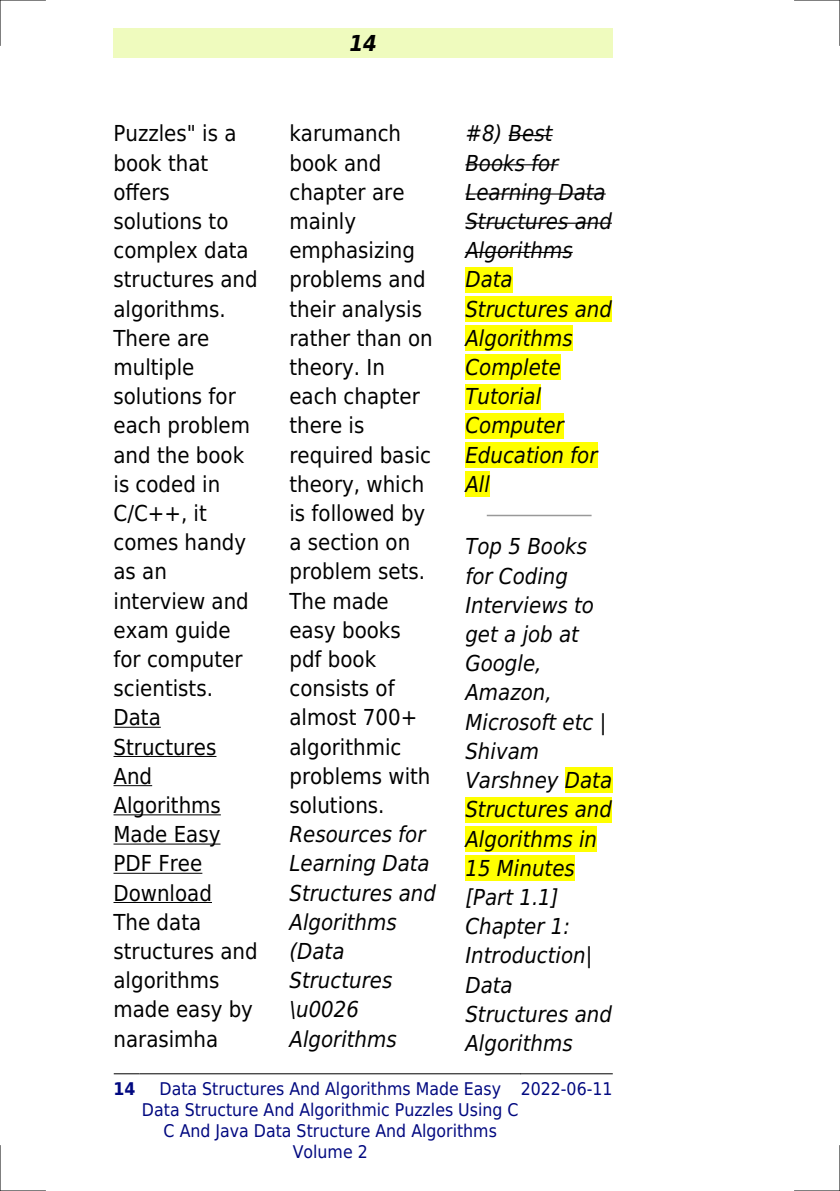
<style>
.page{position:relative;width:840px;height:1191px;background:#fff}
.page>*{position:absolute;margin:0;border:0;box-sizing:border-box;transform-origin:0 0}
.t1{font:22px/29.2px "DejaVu Sans Condensed";color:#000}
.t2{font:italic 22px/29.2px "DejaVu Sans Condensed";color:#000}
.t3{font:italic 700 22px "DejaVu Sans Condensed";color:#000}
.t4{font:17.6px/21px "DejaVu Sans Condensed";color:#000880;text-align:center}
.t5{font:700 17.6px "DejaVu Sans Condensed";color:#000880}
</style>
<div class="page">
<div style="left:113px;top:28px;width:499px;height:30px;background:#effbbe"></div>
<svg style="left:114px;top:1073px;width:25px;height:1px"></svg>
<hr style="left:140px;top:1073px;width:380px;height:1px;background:#000">
<hr style="left:520px;top:1073px;width:92px;height:1px;background:#000">
<hr style="left:113px;top:727px;width:48px;height:1px;background:#000">
<hr style="left:113px;top:756px;width:103px;height:1px;background:#000">
<hr style="left:113px;top:785px;width:39px;height:1px;background:#000">
<hr style="left:113px;top:814px;width:108px;height:1px;background:#000">
<hr style="left:113px;top:843px;width:107px;height:1px;background:#000">
<hr style="left:113px;top:872px;width:89px;height:1px;background:#000">
<hr style="left:113px;top:902px;width:99px;height:1px;background:#000">
<hr style="left:508px;top:135px;width:44px;height:1px;background:#000">
<hr style="left:465px;top:164px;width:93px;height:1px;background:#000">
<hr style="left:465px;top:193px;width:140px;height:2px;background:#000">
<hr style="left:465px;top:223px;width:146px;height:1px;background:#000">
<hr style="left:465px;top:252px;width:107px;height:1px;background:#000">
<div style="left:465px;top:267px;width:47px;height:25px;background:#ff0"></div>
<div style="left:465px;top:296px;width:146px;height:26px;background:#ff0"></div>
<div style="left:465px;top:325px;width:107px;height:26px;background:#ff0"></div>
<div style="left:465px;top:354px;width:95px;height:26px;background:#ff0"></div>
<div style="left:465px;top:384px;width:76px;height:25px;background:#ff0"></div>
<div style="left:465px;top:413px;width:98px;height:25px;background:#ff0"></div>
<div style="left:465px;top:442px;width:132px;height:26px;background:#ff0"></div>
<div style="left:465px;top:471px;width:24px;height:26px;background:#ff0"></div>
<hr style="left:487px;top:515px;width:103px;height:1px;background:#999">
<div style="left:564px;top:767px;width:48px;height:26px;background:#ff0"></div>
<div style="left:465px;top:797px;width:146px;height:25px;background:#ff0"></div>
<div style="left:465px;top:826px;width:131px;height:25px;background:#ff0"></div>
<div style="left:465px;top:855px;width:109px;height:26px;background:#ff0"></div>
<hr style="left:0;top:0;width:45px;height:1px;background:#000">
<hr style="left:794px;top:0;width:45px;height:1px;background:#000">
<hr style="left:0;top:1190px;width:45px;height:1px;background:#000">
<hr style="left:794px;top:1190px;width:45px;height:1px;background:#000">
<hr style="left:0;top:0;width:1px;height:45px;background:#000">
<hr style="left:0;top:1145px;width:1px;height:46px;background:#000">
<hr style="left:839px;top:0;width:1px;height:45px;background:#000">
<hr style="left:839px;top:1145px;width:1px;height:46px;background:#000">
<p class="t3" style="left:349px;top:30px;width:29px">14</p>
<p class="t1" style="left:113px;top:119px;width:146px">Puzzles" is a book that offers solutions to complex data structures and algorithms.<br>There are multiple solutions for each problem and the book is coded in<br>C/C++, it comes handy as an interview and exam guide for computer scientists.<br>Data<br>Structures<br>And<br>Algorithms<br>Made Easy<br>PDF Free<br>Download<br>The data structures and algorithms made easy by narasimha</p>
<p class="t1" style="left:289px;top:119px;width:145px">karumanch book and chapter are mainly emphasizing problems and their analysis rather than on theory. In each chapter there is required basic theory, which is followed by a section on problem sets.<br>The made easy books pdf book consists of almost 700+ algorithmic problems with solutions.</p>
<p class="t2" style="left:289px;top:820px;width:148px">Resources for<br>Learning Data<br>Structures and<br>Algorithms (Data<br>Structures \u0026<br>Algorithms</p>
<p class="t2" style="left:465px;top:119px;width:148px">#8) Best<br>Books for<br>Learning Data<br>Structures and<br>Algorithms<br>Data<br>Structures and<br>Algorithms<br>Complete<br>Tutorial<br>Computer<br>Education for<br>All</p>
<p class="t2" style="left:465px;top:532px;width:148px">Top 5 Books for Coding<br>Interviews to get a job at<br>Google,<br>Amazon,<br>Microsoft etc |<br>Shivam<br>Varshney Data<br>Structures and<br>Algorithms in<br>15 Minutes [Part 1.1]<br>Chapter 1:<br>Introduction|<br>Data<br>Structures and<br>Algorithms</p>
<p class="t5" style="left:113px;top:1078px;width:23px">14</p>
<p class="t4" style="left:142px;top:1078px;width:378px">Data Structures And Algorithms Made Easy Data Structure And Algorithmic Puzzles Using C C And Java Data Structure And Algorithms Volume 2</p>
<p class="t4" style="left:520px;top:1078px;width:93px">2022-06-11</p>
</div>
